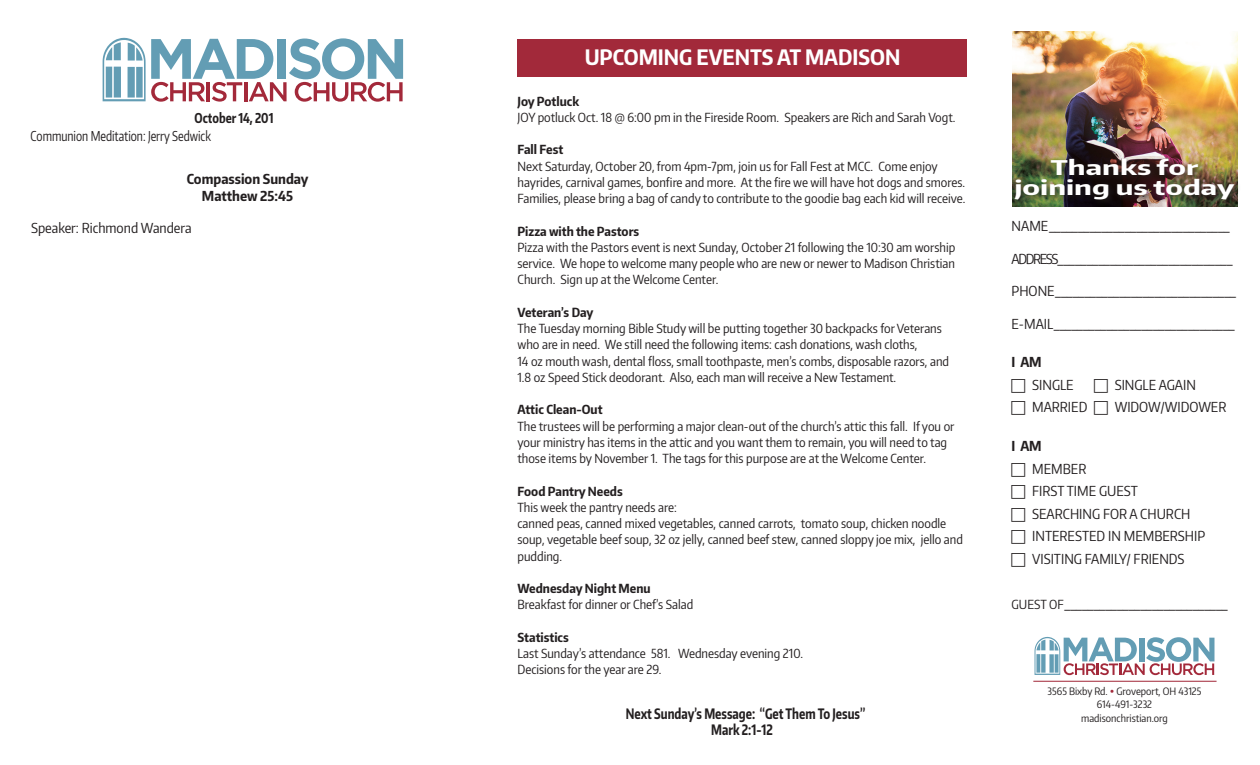
<style>
.page{position:relative;width:1260px;height:765px;background:#fff}
.page>*{position:absolute;margin:0;border:0;box-sizing:border-box;transform-origin:0 0}
.t1{font:700 21.25px "Encode Sans Condensed";color:#fff}
.t2{font:700 20.25px "Encode Sans Condensed";color:#fff;scale:1.54 1}
.t3{font:700 14.38px "Encode Sans Condensed";color:#231f20;scale:.84 1}
.t4{font:13.75px "Encode Sans Condensed";color:#231f20}
.t5{font:13.75px "Encode Sans Condensed";letter-spacing:-.1em;color:#231f20}
.t6{font:700 13.75px "Encode Sans Condensed";color:#231f20}
.t7{font:13.62px "Encode Sans Condensed";color:#231f20;scale:.86 1}
.t8{font:700 13.62px "Encode Sans Condensed";color:#231f20;scale:.86 1}
.t9{font:12.5px/16.2px "Encode Sans Condensed";color:#231f20}
.t10{font:700 12.5px "Encode Sans Condensed";color:#231f20}
.t11{font:10.12px "Encode Sans Condensed";color:#231f20}
.s1{font-size:12.5px}
.s2{color:#a2293a}
</style>
<div class="page">
<img style="left:1012px;top:32px;width:226px;height:124px">
<div style="left:1012px;top:156px;width:230px;height:52px;background:#231f20;opacity:.75"></div>
<div style="left:518px;top:39px;width:450px;height:37px;background:#a2293a"></div>
<svg style="left:103px;top:38px;width:300px;height:64px"></svg>
<svg style="left:1035px;top:637px;width:179px;height:38px"></svg>
<hr style="left:1033px;top:681px;width:184px;height:1px;background:#a2293a">
<p class="t8" style="left:194px;top:109px;width:93px">October 14, 201</p>
<p class="t7" style="left:31px;top:127px;width:211px">Communion Meditation: Jerry Sedwick</p>
<p class="t6" style="left:187px;top:170px;width:123px">Compassion Sunday</p>
<p class="t6" style="left:202px;top:186px;width:93px">Matthew 25:45</p>
<p class="t4" style="left:31px;top:219px;width:162px">Speaker: Richmond Wandera</p>
<p class="t1" style="left:585px;top:43px;width:317px">UPCOMING EVENTS AT MADISON</p>
<p class="t10" style="left:518px;top:93px;width:63px">Joy Potluck</p>
<p class="t9" style="left:518px;top:109px;width:439px">JOY potluck Oct. 18 @ 6:00 pm in the Fireside Room. Speakers are Rich and Sarah Vogt.</p>
<p class="t10" style="left:518px;top:141px;width:47px">Fall Fest</p>
<p class="t9" style="left:518px;top:157px;width:449px">Next Saturday, October 20, from 4pm-7pm, join us for Fall Fest at MCC. Come enjoy hayrides, carnival games, bonfire and more. At the fire we will have hot dogs and smores.<br>Families, please bring a bag of candy to contribute to the goodie bag each kid will receive.</p>
<p class="t10" style="left:518px;top:223px;width:123px">Pizza with the Pastors</p>
<p class="t9" style="left:518px;top:239px;width:439px;text-align:justify">Pizza with the Pastors event is next Sunday, October 21 following the 10:30 am worship service. We hope to welcome many people who are new or newer to Madison Christian Church. Sign up at the Welcome Center.</p>
<p class="t10" style="left:518px;top:304px;width:77px">Veteran’s Day</p>
<p class="t9" style="left:518px;top:320px;width:426px">The Tuesday morning Bible Study will be putting together 30 backpacks for Veterans</p>
<p class="t9" style="left:518px;top:336px;width:401px">who are in need. We still need the following items: cash donations, wash cloths,</p>
<p class="t9" style="left:518px;top:352px;width:433px">14 oz mouth wash, dental floss, small toothpaste, men’s combs, disposable razors, and</p>
<p class="t9" style="left:518px;top:369px;width:380px">1.8 oz Speed Stick deodorant. Also, each man will receive a New Testament.</p>
<p class="t10" style="left:518px;top:401px;width:87px">Attic Clean-Out</p>
<p class="t9" style="left:518px;top:417px;width:438px">The trustees will be performing a major clean-out of the church’s attic this fall. If you or your ministry has items in the attic and you want them to remain, you will need to tag those items by November 1. The tags for this purpose are at the Welcome Center.</p>
<p class="t10" style="left:518px;top:483px;width:107px">Food Pantry Needs</p>
<p class="t9" style="left:518px;top:499px;width:161px">This week the pantry needs are:</p>
<p class="t9" style="left:517px;top:515px;width:447px">canned peas, canned mixed vegetables, canned carrots, tomato soup, chicken noodle soup, vegetable beef soup, 32 oz jelly, canned beef stew, canned sloppy joe mix, jello and pudding.</p>
<p class="t10" style="left:517px;top:580px;width:135px">Wednesday Night Menu</p>
<p class="t9" style="left:517px;top:596px;width:177px">Breakfast for dinner or Chef’s Salad</p>
<p class="t10" style="left:517px;top:629px;width:53px">Statistics</p>
<p class="t9" style="left:517px;top:645px;width:287px">Last Sunday’s attendance 581. Wednesday evening 210.</p>
<p class="t9" style="left:517px;top:661px;width:146px">Decisions for the year are 29.</p>
<p class="t3" style="left:626px;top:704px;width:287px">Next Sunday’s Message: “Get Them To Jesus”</p>
<p class="t3" style="left:711px;top:720px;width:75px">Mark 2:1-12</p>
<p class="t2" style="left:1050px;top:154px;width:98px">Thanks for</p>
<p class="t2" style="left:1014px;top:175px;width:144px">joining us today</p>
<p class="t4" style="left:1012px;top:217px;width:220px">NAME_______________________________</p>
<p class="t5" style="left:1012px;top:249px;width:223px">ADDRESS______________________________</p>
<p class="t4" style="left:1012px;top:282px;width:227px">PHONE_______________________________</p>
<p class="t4" style="left:1012px;top:314px;width:225px">E-MAIL_______________________________</p>
<p class="t6" style="left:1012px;top:353px;width:32px">I AM</p>
<p class="t4" style="left:1032px;top:376px;width:43px">SINGLE</p>
<p class="t4" style="left:1115px;top:376px;width:83px">SINGLE AGAIN</p>
<p class="t4" style="left:1032px;top:398px;width:57px">MARRIED</p>
<p class="t4" style="left:1115px;top:398px;width:113px">WIDOW/WIDOWER</p>
<p class="t6" style="left:1012px;top:437px;width:32px">I AM</p>
<p class="t4" style="left:1032px;top:459px;width:56px">MEMBER</p>
<p class="t4" style="left:1032px;top:482px;width:107px">FIRST TIME GUEST</p>
<p class="t4" style="left:1032px;top:504px;width:160px">SEARCHING FOR A CHURCH</p>
<p class="t4" style="left:1032px;top:527px;width:174px">INTERESTED IN MEMBERSHIP</p>
<p class="t4" style="left:1032px;top:549px;width:154px">VISITING FAMILY/ FRIENDS</p>
<p class="t4" style="left:1012px;top:594px;width:218px"><span class="s1">GUEST OF</span>____________________________</p>
<p class="t11" style="left:1048px;top:685px;width:155px">3565 Bixby Rd. <span class="s2">•</span> Groveport, OH 43125</p>
<p class="t11" style="left:1097px;top:698px;width:57px">614-491-3232</p>
<p class="t11" style="left:1081px;top:711px;width:88px">madisonchristian.org</p>
</div>
